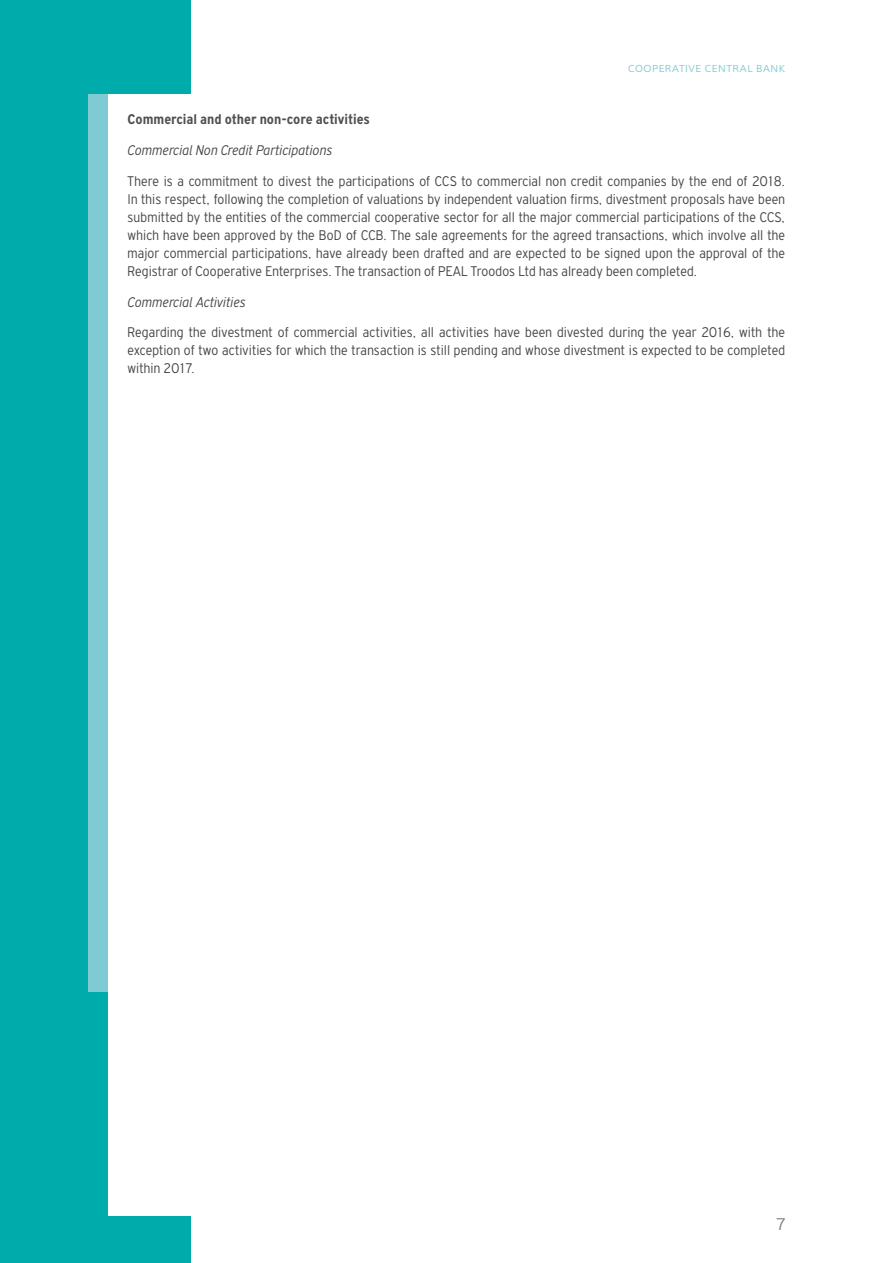
<style>
.page{position:relative;width:893px;height:1263px;background:#fff}
.page>*{position:absolute;margin:0;border:0;box-sizing:border-box;transform-origin:0 0}
.t1{font:300 18px "PF Highway Sans Pro";color:#818084}
.t2{font:300 15px/18px "PF Highway Gothic Cond";letter-spacing:.01em;color:#454347;text-align:justify}
.t3{font:italic 300 15px "PF Highway Gothic Cond";letter-spacing:.01em;color:#454347}
.t4{font:700 15px "PF Highway Gothic Cond";color:#504f53}
.t5{font:9.9px "Aka Acid GR Muli";letter-spacing:.05em;color:#80cbd3}
</style>
<div class="page">
<div style="left:0;top:1px;width:190px;height:1262px;background:#00abab"></div>
<div style="left:108px;top:94px;width:675px;height:1122px;background:#fff"></div>
<div style="left:88px;top:94px;width:20px;height:898px;background:#80cbd3"></div>
<p class="t5" style="left:628px;top:62px;width:158px">COOPERATIVE CENTRAL BANK</p>
<p class="t4" style="left:128px;top:112px;width:244px">Commercial and other non-core activities</p>
<p class="t3" style="left:128px;top:143px;width:206px">Commercial Non Credit Participations</p>
<p class="t2" style="left:128px;top:172px;width:659px">There is a commitment to divest the participations of CCS to commercial non credit companies by the end of 2018.<br>In this respect, following the completion of valuations by independent valuation firms, divestment proposals have been submitted by the entities of the commercial cooperative sector for all the major commercial participations of the CCS, which have been approved by the BoD of CCB. The sale agreements for the agreed transactions, which involve all the major commercial participations, have already been drafted and are expected to be signed upon the approval of the Registrar of Cooperative Enterprises. The transaction of PEAL Troodos Ltd has already been completed.</p>
<p class="t3" style="left:128px;top:294px;width:119px">Commercial Activities</p>
<p class="t2" style="left:128px;top:324px;width:659px">Regarding the divestment of commercial activities, all activities have been divested during the year 2016, with the exception of two activities for which the transaction is still pending and whose divestment is expected to be completed within 2017.</p>
<p class="t1" style="left:775px;top:1213px;width:12px">7</p>
</div>
